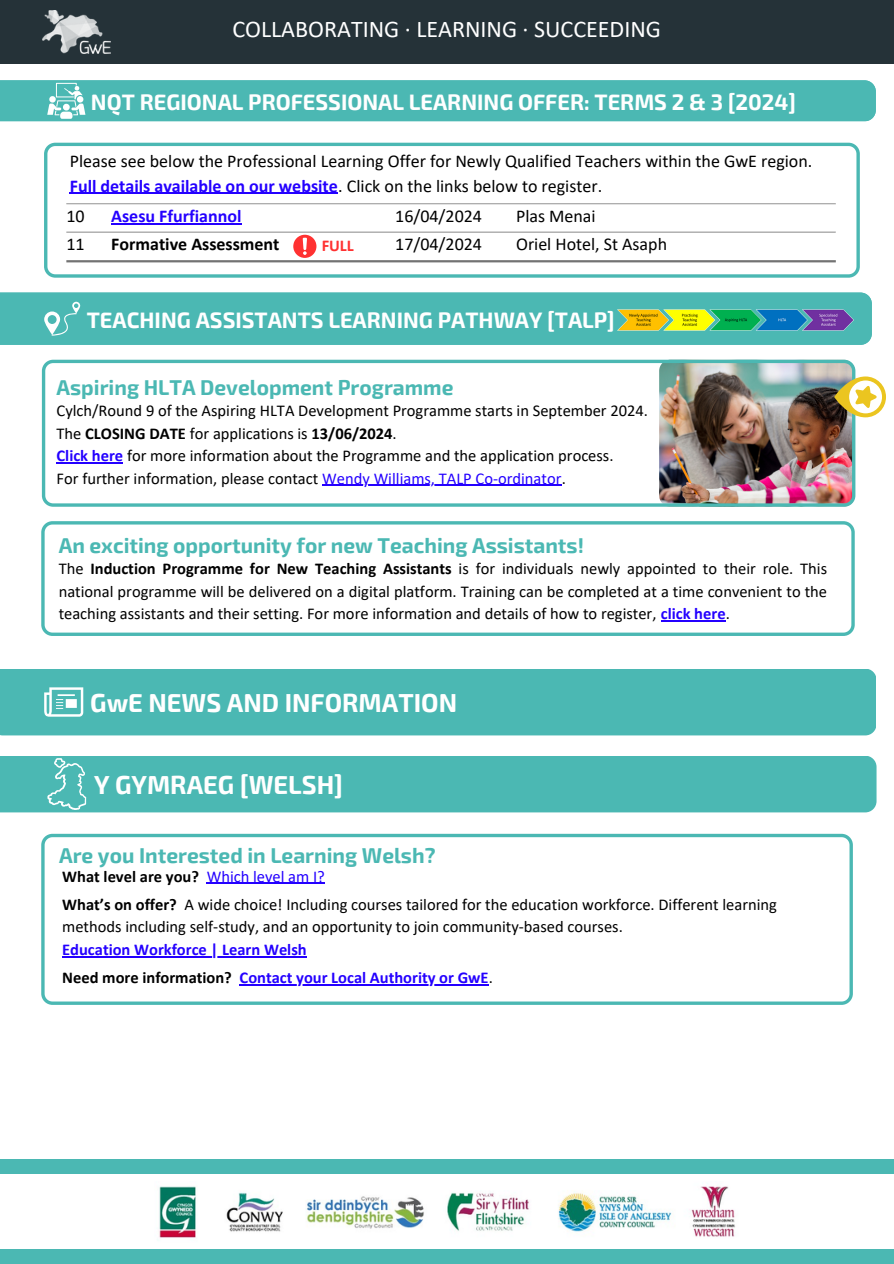
<style>
.page{position:relative;width:894px;height:1264px;background:#fff}
.page>*{position:absolute;margin:0;border:0;box-sizing:border-box;transform-origin:0 0}
.t1{font:700 25.5px "Exo 2";color:#fff}
.t2{font:24px "Calibri";color:#fff}
.t3{font:700 21.9px "Exo 2";color:#fff}
.t4{font:700 21px "Exo 2";color:#4bb8b3}
.t5{font:21px "Calibri";color:#fff}
.t6{font:18px/24.8px "Calibri";color:#000}
.t7{font:700 18px "Calibri";color:#000}
.t8{font:700 18px "Calibri";color:#2400ff}
.t9{font:16.5px/22.5px "Calibri";color:#000}
.t10{font:700 16.5px/28px "Calibri";color:#2400ff}
.t11{font:700 16.5px "Calibri";color:#ff3131}
.s1{font-weight:700;color:#2400ff}
.s2{font-weight:700}
.s3{color:#2400ff}
.s4{color:#000}
.s5{font-weight:400;color:#000}
</style>
<div class="page">
<div style="left:0;top:0;width:893px;height:64px;background:#253238"></div>
<img style="left:43px;top:10px;width:67px;height:44px">
<img style="left:159px;top:1183px;width:576px;height:55px">
<div style="left:0;top:1159px;width:893px;height:15px;background:#4bb8b3"></div>
<div style="left:0;top:1248px;width:893px;height:15px;background:#4bb8b3"></div>
<div style="left:0;top:292px;width:871px;height:52px;background:#4bb8b3"></div>
<svg style="left:44px;top:302px;width:36px;height:33px"></svg>
<img style="left:617px;top:308px;width:236px;height:24px">
<svg style="left:41px;top:521px;width:813px;height:115px"></svg>
<hr style="left:660px;top:620px;width:65px;height:1px;background:#2400ff">
<div style="left:0;top:669px;width:876px;height:66px;background:#4bb8b3"></div>
<svg style="left:44px;top:687px;width:39px;height:29px"></svg>
<div style="left:0;top:756px;width:876px;height:56px;background:#4bb8b3"></div>
<svg style="left:47px;top:758px;width:39px;height:52px;background:#69c3bf"></svg>
<svg style="left:41px;top:833px;width:811px;height:171px"></svg>
<hr style="left:206px;top:882px;width:119px;height:1px;background:#2400ff">
<hr style="left:62px;top:956px;width:245px;height:1px;background:#2400ff">
<hr style="left:239px;top:984px;width:250px;height:1px;background:#2400ff">
<img style="left:42px;top:360px;width:813px;height:147px">
<hr style="left:57px;top:462px;width:66px;height:1px;background:#2400ff">
<hr style="left:322px;top:485px;width:239px;height:1px;background:#2400ff">
<svg style="left:833px;top:376px;width:52px;height:41px"></svg>
<svg style="left:44px;top:143px;width:815px;height:135px"></svg>
<hr style="left:70px;top:193px;width:268px;height:1px;background:#2400ff">
<div style="left:0;top:80px;width:875px;height:41px;background:#4bb8b3"></div>
<hr style="left:111px;top:223px;width:131px;height:1px;background:#2400ff">
<hr style="left:66px;top:203px;width:769px;height:1px;background:#a6a6a6">
<hr style="left:66px;top:232px;width:769px;height:1px;background:#a6a6a6">
<hr style="left:66px;top:260px;width:769px;height:2px;background:#737373">
<div style="left:293px;top:235px;width:23px;height:23px;background:#ff3131;border-radius:50%"></div>
<svg style="left:302px;top:238px;width:5px;height:17px"></svg>
<h2 class="t2" style="left:232px;top:19px;width:430px">COLLABORATING · LEARNING · SUCCEEDING</h2>
<h3 class="t3" style="left:91px;top:88px;width:706px">NQT REGIONAL PROFESSIONAL LEARNING OFFER: TERMS 2 &amp; 3 [2024]</h3>
<p class="t6" style="left:70px;top:150px;width:744px">Please see below the Professional Learning Offer for Newly Qualified Teachers within the GwE region.<br><span class="s1">Full details available on our website</span>. Click on the links below to register.</p>
<p class="t6" style="left:66px;top:205px;width:20px">10</p>
<p class="t8" style="left:111px;top:209px;width:132px">Asesu Ffurfiannol</p>
<p class="t6" style="left:395px;top:205px;width:88px">16/04/2024</p>
<p class="t6" style="left:516px;top:205px;width:81px">Plas Menai</p>
<p class="t6" style="left:66px;top:233px;width:20px">11</p>
<p class="t7" style="left:111px;top:237px;width:170px">Formative Assessment</p>
<p class="t11" style="left:321px;top:238px;width:34px">FULL</p>
<p class="t6" style="left:395px;top:233px;width:88px">17/04/2024</p>
<p class="t6" style="left:516px;top:233px;width:152px">Oriel Hotel, St Asaph</p>
<h3 class="t3" style="left:87px;top:306px;width:529px">TEACHING ASSISTANTS LEARNING PATHWAY [TALP]</h3>
<p class="t4" style="left:57px;top:373px;width:398px">Aspiring HLTA Development Programme</p>
<p class="t9" style="left:57px;top:401px;width:592px">Cylch/Round 9 of the Aspiring HLTA Development Programme starts in September 2024.<br>The <span class="s2">CLOSING DATE</span> for applications is <span class="s2">13/06/2024</span>.<br><span class="s1">Click here</span> for more information about the Programme and the application process.<br>For further information, please contact <span class="s3">Wendy Williams, TALP Co-ordinator</span>.</p>
<p class="t4" style="left:59px;top:531px;width:526px">An exciting opportunity for new Teaching Assistants!</p>
<p class="t9" style="left:59px;top:559px;width:769px;text-align:justify">The <span class="s2">Induction Programme for New Teaching Assistants</span> is for individuals newly appointed to their role. This national programme will be delivered on a digital platform. Training can be completed at a time convenient to the teaching assistants and their setting. For more information and details of how to register, <span class="s1">click here</span>.</p>
<p class="t5" style="left:444px;top:567px;width:8px">{</p>
<h1 class="t1" style="left:90px;top:686px;width:368px">GwE NEWS AND INFORMATION</h1>
<h1 class="t1" style="left:94px;top:767px;width:250px">Y GYMRAEG [WELSH]</h1>
<p class="t4" style="left:59px;top:842px;width:378px">Are you Interested in Learning Welsh?</p>
<p class="t9" style="left:62px;top:863px;width:716px;line-height:28.3px"><span class="s2">What level are you?</span> <span class="s3">Which level am I?<br></span><span class="s2">What’s on offer?</span> A wide choice! Including courses tailored for the education workforce. Different learning</p>
<p class="t9" style="left:62px;top:917px;width:562px">methods including self-study, and an opportunity to join community-based courses.</p>
<p class="t10" style="left:62px;top:936px;width:432px">Education Workforce | Learn Welsh<br><span class="s4">Need more information?</span> Contact your Local Authority or GwE<span class="s5">.</span></p>
</div>
